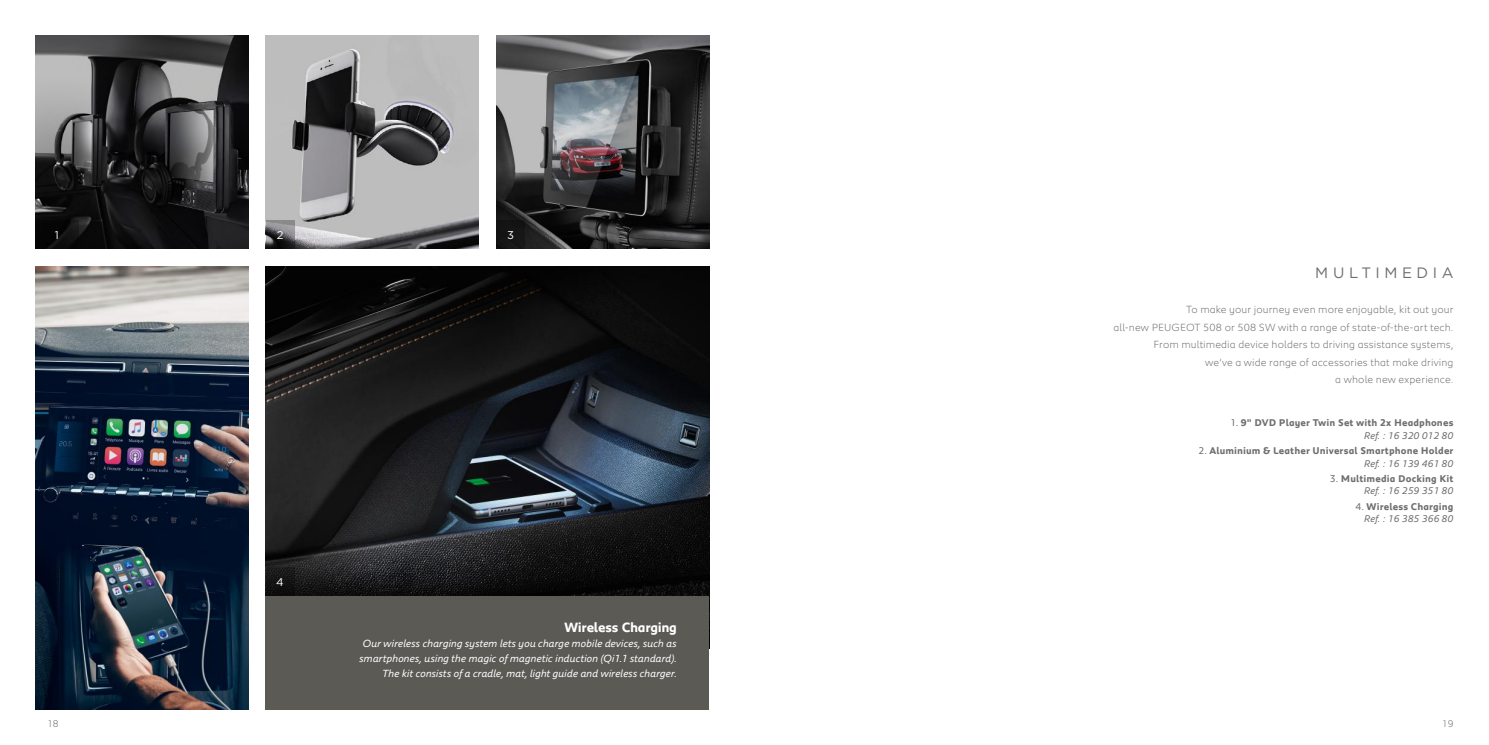
<style>
.page{position:relative;width:1489px;height:745px;background:#fff}
.page>*{position:absolute;margin:0;border:0;box-sizing:border-box;transform-origin:0 0}
.t1{font:15px "Gotham";letter-spacing:.305em;color:#6e6e6d}
.t2{font:700 13.75px "Peugeot";letter-spacing:-.02em;color:#fff}
.t3{font:11.25px "Gotham";color:#fff}
.t4{font:300 10.62px/17.5px "Peugeot";letter-spacing:.01em;color:#6e6e6d;text-align:right}
.t5{font:italic 10.62px/15px "Peugeot";letter-spacing:-.01em;color:#fff;text-align:right}
.t6{font:700 10px/12.5px "Peugeot";letter-spacing:.01em;color:#6e6e6d;text-align:right}
.t7{font:300 10px "Peugeot";color:#6e6e6d}
.s1{font-weight:400}
.s2{font-weight:400;font-style:italic}
</style>
<div class="page">
<img style="left:496px;top:35px;width:213px;height:213px">
<img style="left:35px;top:266px;width:213px;height:443px">
<img style="left:266px;top:266px;width:443px;height:329px">
<div style="left:266px;top:595px;width:443px;height:114px;background:#5b5a55"></div>
<div style="left:266px;top:567px;width:28px;height:28px;background:linear-gradient(to bottom,#1f1f1f,#0c0c0c)"></div>
<img style="left:266px;top:35px;width:212px;height:213px">
<svg style="left:266px;top:220px;width:28px;height:28px"></svg>
<img style="left:35px;top:35px;width:213px;height:213px">
<svg style="left:35px;top:220px;width:44px;height:28px"></svg>
<div style="left:496px;top:220px;width:28px;height:28px;background:#141414"></div>
<p class="t3" style="left:55px;top:227px;width:6px">1</p>
<p class="t3" style="left:277px;top:227px;width:8px">2</p>
<p class="t3" style="left:507px;top:227px;width:8px">3</p>
<p class="t3" style="left:276px;top:575px;width:9px">4</p>
<p class="t2" style="left:564px;top:617px;width:114px">Wireless Charging</p>
<p class="t5" style="left:359px;top:634px;width:319px">Our wireless charging system lets you charge mobile devices, such as smartphones, using the magic of magnetic induction (Qi1.1 standard).<br>The kit consists of a cradle, mat, light guide and wireless charger.</p>
<h1 class="t1" style="left:1315px;top:263px;width:140px">MULTIMEDIA</h1>
<p class="t4" style="left:1113px;top:300px;width:342px">To make your journey even more enjoyable, kit out your<br>all-new PEUGEOT 508 or 508 SW with a range of state-of-the-art tech.<br>From multimedia device holders to driving assistance systems,<br>we’ve a wide range of accessories that make driving<br>a whole new experience.</p>
<p class="t6" style="left:1230px;top:416px;width:225px"><span class="s1">1.</span> 9" DVD Player Twin Set with 2x Headphones<br><span class="s2">Ref. : 16 320 012 80</span></p>
<p class="t6" style="left:1198px;top:443px;width:256px"><span class="s1">2.</span> Aluminium &amp; Leather Universal Smartphone Holder<br><span class="s2">Ref. : 16 139 461 80</span></p>
<p class="t6" style="left:1329px;top:471px;width:125px"><span class="s1">3.</span> Multimedia Docking Kit<br><span class="s2">Ref. : 16 259 351 80</span></p>
<p class="t6" style="left:1355px;top:499px;width:99px"><span class="s1">4.</span> Wireless Charging<br><span class="s2">Ref. : 16 385 366 80</span></p>
<p class="t7" style="left:47px;top:716px;width:13px">18</p>
<p class="t7" style="left:1441px;top:716px;width:13px">19</p>
</div>
